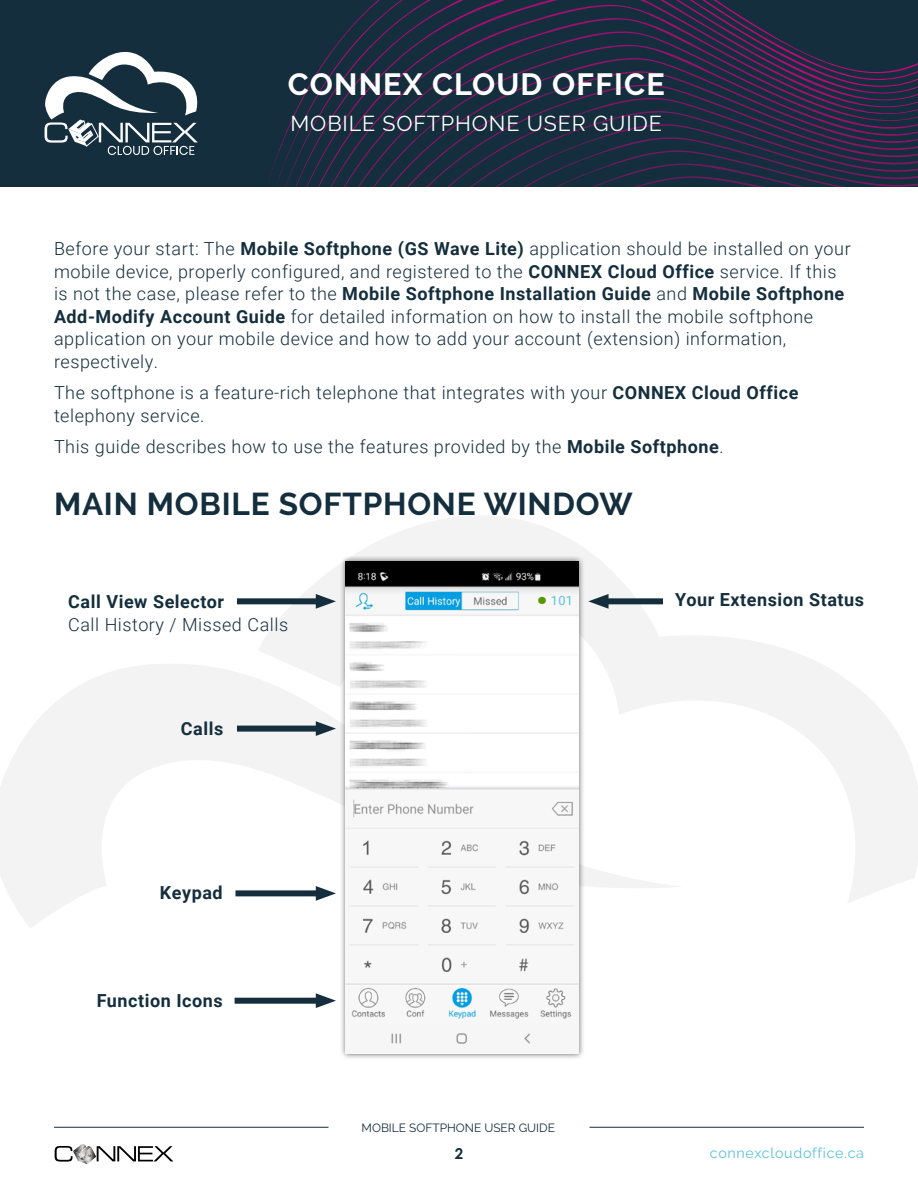
<style>
.page{position:relative;width:918px;height:1188px;background:#fff}
.page>*{position:absolute;margin:0;border:0;box-sizing:border-box;transform-origin:0 0}
.t1{font:700 47.4px "Roboto";color:#599700}
.t2{font:700 31.5px "Raleway";letter-spacing:.025em;color:#142e3d}
.t3{font:700 30.6px "Raleway";letter-spacing:.04em;color:#fff}
.t4{font:21.52px "Raleway";letter-spacing:.04em;color:#fff}
.t5{font:300 18px/22.5px "Roboto";letter-spacing:.03em;color:#142e3d}
.t6{font:700 18px "Roboto";letter-spacing:.03em;color:#142e3d}
.t7{font:700 15px "Century Gothic";color:#142e3d}
.t8{font:14.25px "Raleway";letter-spacing:.05em;color:#59c3da}
.t9{font:12.75px "Roboto";color:#59c3da}
.t10{font:11.93px "Raleway";color:#142e3d}
.s1{font-weight:700}
</style>
<div class="page">
<svg style="left:258px;top:516px;width:660px;height:387px"></svg>
<svg style="left:0;top:655px;width:684px;height:273px"></svg>
<svg style="left:0;top:0;width:918px;height:187px;background:#1f2b41"></svg>
<svg style="left:45px;top:51px;width:158px;height:104px"></svg>
<hr style="left:54px;top:1127px;width:274px;height:1px;background:#142e3d">
<hr style="left:590px;top:1127px;width:274px;height:1px;background:#142e3d">
<svg style="left:55px;top:1144px;width:118px;height:20px"></svg>
<div style="left:340px;top:556px;width:245px;height:504px;background:#000;opacity:.6"></div>
<img style="left:346px;top:562px;width:233px;height:491px">
<div style="left:600px;top:598px;width:63px;height:6px;background:#142e3d"></div>
<svg style="left:588px;top:594px;width:21px;height:15px"></svg>
<div style="left:237px;top:598px;width:87px;height:6px;background:#142e3d"></div>
<svg style="left:316px;top:594px;width:20px;height:15px"></svg>
<div style="left:237px;top:726px;width:87px;height:6px;background:#142e3d"></div>
<svg style="left:316px;top:721px;width:20px;height:15px"></svg>
<div style="left:235px;top:890px;width:89px;height:6px;background:#142e3d"></div>
<svg style="left:316px;top:886px;width:20px;height:15px"></svg>
<div style="left:235px;top:998px;width:89px;height:6px;background:#142e3d"></div>
<svg style="left:316px;top:993px;width:20px;height:15px"></svg>
<h3 class="t3" style="left:288px;top:67px;width:378px">CONNEX CLOUD OFFICE</h3>
<p class="t4" style="left:291px;top:111px;width:373px">MOBILE SOFTPHONE USER GUIDE</p>
<p class="t5" style="left:54px;top:237px;width:798px">Before your start: The <span class="s1">Mobile Softphone (GS Wave Lite)</span> application should be installed on your mobile device, properly configured, and registered to the <span class="s1">CONNEX Cloud Office</span> service. If this is not the case, please refer to the <span class="s1">Mobile Softphone Installation Guide</span> and <span class="s1">Mobile Softphone Add-Modify Account Guide</span> for detailed information on how to install the mobile softphone application on your mobile device and how to add your account (extension) information, respectively.</p>
<p class="t5" style="left:54px;top:381px;width:746px">The softphone is a feature-rich telephone that integrates with your <span class="s1">CONNEX Cloud Office </span>telephony service.</p>
<p class="t5" style="left:54px;top:435px;width:671px">This guide describes how to use the features provided by the <span class="s1">Mobile Softphone</span>.</p>
<h2 class="t2" style="left:54px;top:486px;width:580px">MAIN MOBILE SOFTPHONE WINDOW</h2>
<p class="t6" style="left:68px;top:589px;width:157px">Call View Selector</p>
<p class="t5" style="left:68px;top:613px;width:221px">Call History / Missed Calls</p>
<p class="t6" style="left:181px;top:716px;width:44px">Calls</p>
<p class="t6" style="left:160px;top:880px;width:64px">Keypad</p>
<p class="t6" style="left:97px;top:988px;width:127px">Function Icons</p>
<h1 class="t1" style="left:536px;top:554px;width:15px">.</h1>
<p class="t9" style="left:551px;top:591px;width:24px">101</p>
<p class="t6" style="left:675px;top:587px;width:190px">Your Extension Status</p>
<p class="t10" style="left:362px;top:1121px;width:195px">MOBILE SOFTPHONE USER GUIDE</p>
<p class="t7" style="left:455px;top:1142px;width:10px">2</p>
<p class="t8" style="left:710px;top:1144px;width:156px">connexcloudoffice.ca</p>
</div>
